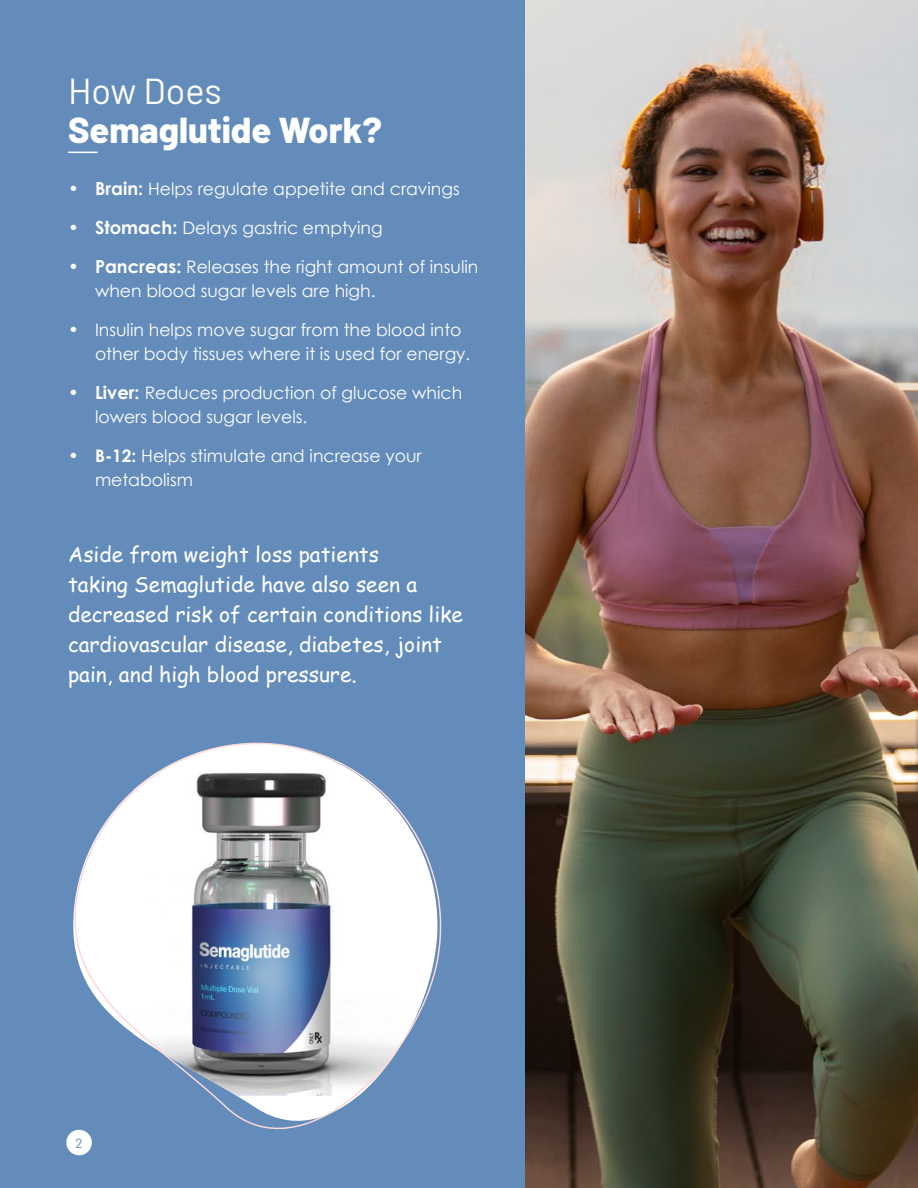
<style>
.page{position:relative;width:918px;height:1188px;background:#638cbb}
.page>*{position:absolute;margin:0;border:0;box-sizing:border-box;transform-origin:0 0}
.t1{font:800 36px/39px "Barlow";color:#fff}
.t2{font:21px/30px "Comic Sans MS";color:#fff}
.t3{font:17.25px/24px "Century Gothic";color:#fff}
.t4{font:13.5px "Barlow";color:#638cbb}
.s1{font-weight:400}
.s2{font-weight:700;font-size:18px}
.s3{font-weight:700}
</style>
<div class="page">
<hr style="left:68px;top:152px;width:30px;height:1px;background:#fff">
<img style="left:526px;top:0;width:392px;height:1188px">
<svg style="left:67px;top:742px;width:375px;height:414px"></svg>
<div style="left:66px;top:1130px;width:26px;height:25px;background:#fff;border-radius:50%"></div>
<p class="t1" style="left:68px;top:69px;width:315px"><span class="s1">How Does<br></span>Semaglutide Work?</p>
<p class="t3" style="left:68px;top:177px;width:393px"><span class="s2">• Brain:</span> Helps regulate appetite and cravings</p>
<p class="t3" style="left:68px;top:216px;width:316px"><span class="s2">• Stomach:</span> Delays gastric emptying</p>
<p class="t3" style="left:95px;top:255px;width:385px;text-indent:-27px"><span class="s2">• Pancreas:</span> Releases the right amount of insulin when blood sugar levels are high.</p>
<p class="t3" style="left:95px;top:318px;width:377px;text-indent:-27px"><span class="s2">•</span> Insulin helps move sugar from the blood into other body tissues where it is used for energy.</p>
<p class="t3" style="left:95px;top:381px;width:369px;text-indent:-27px"><span class="s2">• Liver:</span> Reduces production of glucose which lowers blood sugar levels.</p>
<p class="t3" style="left:95px;top:444px;width:328px;text-indent:-27px"><span class="s2">•</span> <span class="s3">B-12:</span> Helps stimulate and increase your metabolism</p>
<p class="t2" style="left:68px;top:539px;width:397px">Aside from weight loss patients<br>taking Semaglutide have also seen a decreased risk of certain conditions like cardiovascular disease, diabetes, joint pain, and high blood pressure.</p>
<p class="t4" style="left:76px;top:1133px;width:9px">2</p>
</div>
